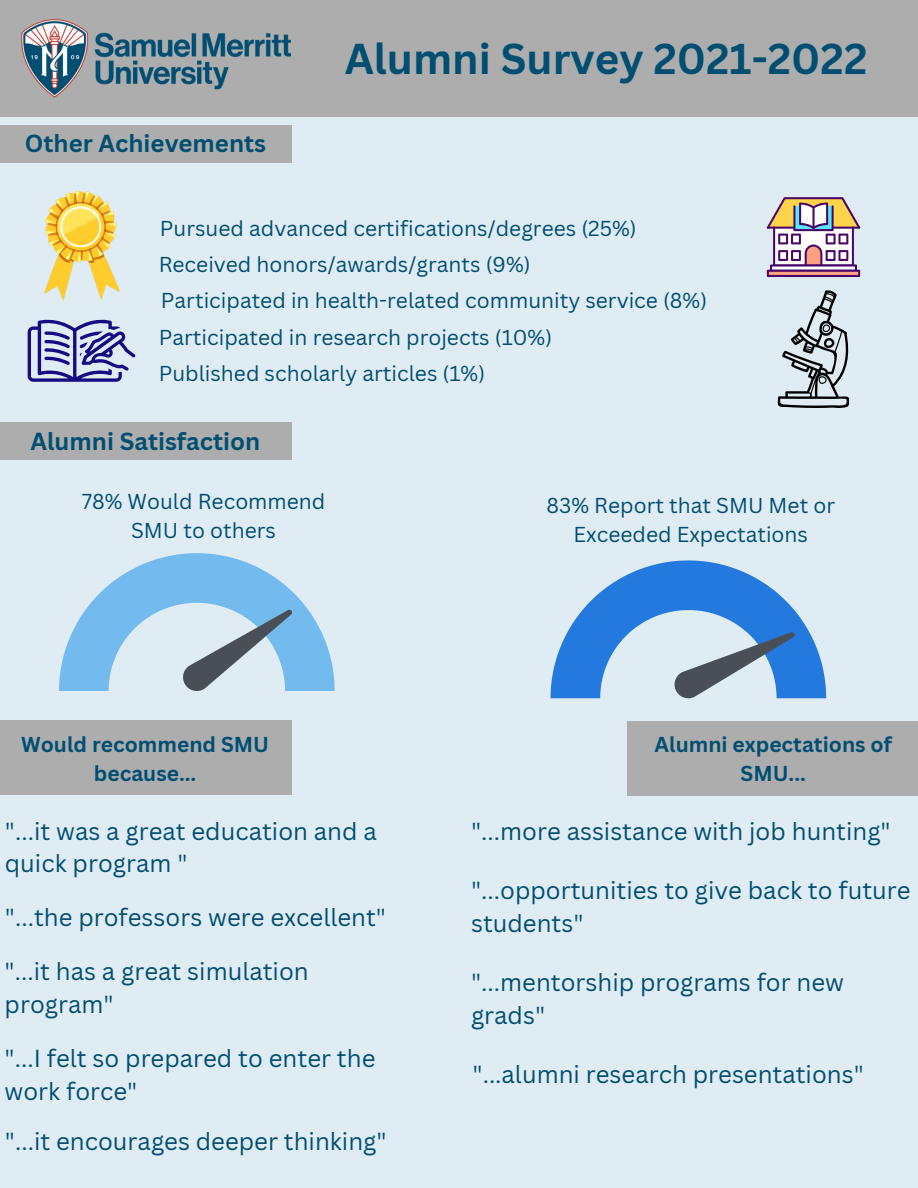
<style>
.page{position:relative;width:918px;height:1188px;background:#e0ecf3}
.page>*{position:absolute;margin:0;border:0;box-sizing:border-box;transform-origin:0 0}
.t1{font:700 42px "Canva Sans";color:#004e72}
.t2{font:24px/32.7px "Canva Sans";color:#004e72}
.t3{font:700 24px "Canva Sans";color:#004e72}
.t4{font:21px/29.2px "Canva Sans";color:#004e72;text-align:center}
.t5{font:700 21px/29.2px "Canva Sans";color:#004e72;text-align:center}
</style>
<div class="page">
<div style="left:0;top:0;width:918px;height:117px;background:#adadad"></div>
<img style="left:21px;top:19px;width:270px;height:79px">
<div style="left:0;top:125px;width:291px;height:37px;background:#adadad"></div>
<div style="left:0;top:422px;width:291px;height:37px;background:#adadad"></div>
<img style="left:44px;top:191px;width:76px;height:109px">
<svg style="left:28px;top:319px;width:108px;height:63px"></svg>
<svg style="left:777px;top:290px;width:73px;height:118px"></svg>
<svg style="left:767px;top:197px;width:93px;height:80px;background:#c0a6ae"></svg>
<hr style="left:813px;top:207px;width:2px;height:22px;background:#490568">
<svg style="left:59px;top:553px;width:276px;height:138px"></svg>
<div style="left:0;top:720px;width:291px;height:74px;background:#adadad"></div>
<div style="left:627px;top:721px;width:291px;height:75px;background:#adadad"></div>
<svg style="left:551px;top:560px;width:275px;height:138px"></svg>
<p class="t3" style="left:25px;top:127px;width:243px">Other Achievements</p>
<h1 class="t1" style="left:345px;top:29px;width:524px">Alumni Survey 2021-2022</h1>
<p class="t4" style="left:159px;top:209px;width:479px;line-height:36.3px;text-align:left">Pursued advanced certifications/degrees (25%)<br>Received honors/awards/grants (9%)</p>
<p class="t4" style="left:161px;top:285px;width:548px">Participated in health-related community service (8%)</p>
<p class="t4" style="left:159px;top:322px;width:395px">Participated in research projects (10%)</p>
<p class="t4" style="left:159px;top:358px;width:328px">Published scholarly articles (1%)</p>
<p class="t3" style="left:31px;top:425px;width:231px">Alumni Satisfaction</p>
<p class="t4" style="left:82px;top:486px;width:245px">78% Would Recommend<br>SMU to others</p>
<p class="t4" style="left:547px;top:490px;width:290px">83% Report that SMU Met or<br>Exceeded Expectations</p>
<p class="t5" style="left:21px;top:729px;width:249px">Would recommend SMU because...</p>
<p class="t5" style="left:655px;top:729px;width:239px">Alumni expectations of<br>SMU...</p>
<p class="t2" style="left:5px;top:814px;width:374px">"...it was a great education and a quick program "</p>
<p class="t2" style="left:5px;top:901px;width:383px">"...the professors were excellent"</p>
<p class="t2" style="left:5px;top:954px;width:306px">"...it has a great simulation program"</p>
<p class="t2" style="left:5px;top:1042px;width:372px">"...I felt so prepared to enter the work force"</p>
<p class="t2" style="left:5px;top:1125px;width:383px">"...it encourages deeper thinking"</p>
<p class="t2" style="left:471px;top:814px;width:421px">"...more assistance with job hunting"</p>
<p class="t2" style="left:471px;top:873px;width:441px">"...opportunities to give back to future students"</p>
<p class="t2" style="left:471px;top:965px;width:375px">"...mentorship programs for new grads"</p>
<p class="t2" style="left:472px;top:1057px;width:393px">"...alumni research presentations"</p>
</div>
